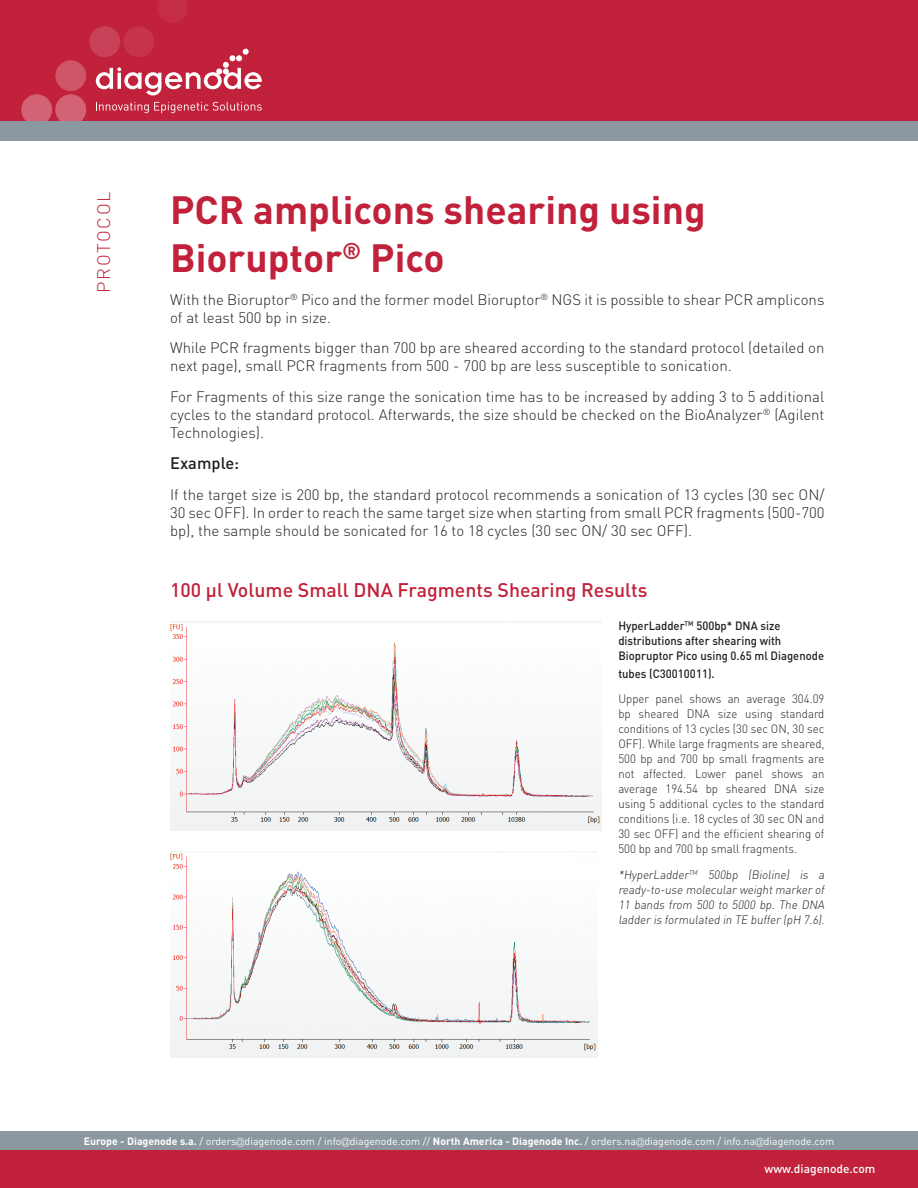
<style>
.page{position:relative;width:918px;height:1188px;background:#fff}
.page>*{position:absolute;margin:0;border:0;box-sizing:border-box;transform-origin:0 0}
.t1{font:700 39px/48px "DIN";color:#c1213a}
.t2{font:500 19.5px "DIN";color:#c1213a}
.t3{font:300 18px "DIN";letter-spacing:.1em;color:#c1213a}
.t4{font:500 16.5px "DIN";color:#231f20}
.t5{font:300 15px/18px "DIN";color:#231f20}
.t6{font:300 12px/15px "DIN";color:#231f20;text-align:justify;scale:.95 1}
.t7{font:500 12px/15px "DIN";color:#231f20;scale:.94 1}
.t8{font:500 12px "DIN";color:#fff}
.t9{font:10.5px "DIN";color:#fff}
.s1{font-weight:700}
.s2{font-family:"Gill Sans";font-weight:300}
</style>
<div class="page">
<div style="left:0;top:1131px;width:918px;height:20px;background:#8b98a0"></div>
<div style="left:0;top:0;width:918px;height:121px;background:#c1213a"></div>
<div style="left:55px;top:94px;width:31px;height:31px;background:#d36374;border-radius:50%"></div>
<div style="left:21px;top:94px;width:31px;height:31px;background:#d36374;border-radius:50%"></div>
<div style="left:55px;top:60px;width:31px;height:31px;background:#cf5568;border-radius:50%"></div>
<div style="left:89px;top:26px;width:31px;height:31px;background:#c94156;border-radius:50%"></div>
<div style="left:123px;top:26px;width:31px;height:31px;background:#c6344a;border-radius:50%"></div>
<svg style="left:158px;top:0;width:30px;height:23px"></svg>
<div style="left:0;top:121px;width:918px;height:20px;background:#8b98a0"></div>
<div style="left:0;top:1151px;width:918px;height:37px;background:#c1213a"></div>
<svg style="left:96px;top:49px;width:166px;height:46px"></svg>
<svg style="left:96px;top:102px;width:166px;height:11px"></svg>
<img style="left:170px;top:853px;width:427px;height:205px">
<img style="left:170px;top:622px;width:431px;height:208px">
<p class="t3" style="left:93px;top:293px;width:103px;rotate:-90deg">PROTOCOL</p>
<h1 class="t1" style="left:170px;top:184px;width:537px">PCR amplicons shearing using<br>Bioruptor<sup>®</sup> Pico</h1>
<p class="t5" style="left:170px;top:290px;width:656px">With the Bioruptor<sup>®</sup> Pico and the former model Bioruptor<sup>®</sup> NGS it is possible to shear PCR amplicons of at least 500 bp in size.</p>
<p class="t5" style="left:170px;top:339px;width:656px">While PCR fragments bigger than 700 bp are sheared according to the standard protocol (detailed on next page), small PCR fragments from 500 - 700 bp are less susceptible to sonication.</p>
<p class="t5" style="left:170px;top:388px;width:656px;text-align:justify">For Fragments of this size range the sonication time has to be increased by adding 3 to 5 additional cycles to the standard protocol. Afterwards, the size should be checked on the BioAnalyzer<sup>®</sup> (Agilent Technologies).</p>
<p class="t4" style="left:170px;top:452px;width:71px">Example:</p>
<p class="t5" style="left:170px;top:485px;width:656px;text-align:justify">If the target size is 200 bp, the standard protocol recommends a sonication of 13 cycles (30 sec ON/ 30 sec OFF). In order to reach the same target size when starting from small PCR fragments (500-700 bp), the sample should be sonicated for 16 to 18 cycles (30 sec ON/ 30 sec OFF).</p>
<h2 class="t2" style="left:170px;top:578px;width:479px">100 µl Volume Small DNA Fragments Shearing Results</h2>
<p class="t7" style="left:618px;top:617px;width:220px">HyperLadder<sup>TM</sup> 500bp* DNA size distributions after shearing with<br>Biopruptor Pico using 0.65 ml Diagenode</p>
<p class="t7" style="left:618px;top:665px;width:104px">tubes (C30010011).</p>
<p class="t6" style="left:618px;top:691px;width:218px">Upper panel shows an average 304.09 bp sheared DNA size using standard conditions of 13 cycles (30 sec ON, 30 sec OFF). While large fragments are sheared, 500 bp and 700 bp small fragments are not affected. Lower panel shows an average 194.54 bp sheared DNA size using 5 additional cycles to the standard conditions (i.e. 18 cycles of 30 sec ON and 30 sec OFF) and the efficient shearing of 500 bp and 700 bp small fragments.</p>
<p class="t6" style="left:618px;top:867px;width:221px">*HyperLadder<sup>TM</sup> 500bp (Bioline) is a ready-to-use molecular weight marker of 11 bands from 500 to 5000 bp. The DNA ladder is formulated in TE buffer (pH 7.6).</p>
<p class="t9" style="left:84px;top:1134px;width:752px"><span class="s1">Europe - Diagenode s.a.</span> / orders<span class="s2">@</span>diagenode.com / info<span class="s2">@</span>diagenode.com // <span class="s1">North America - Diagenode Inc.</span> / orders.na<span class="s2">@</span>diagenode.com / info.na<span class="s2">@</span>diagenode.com</p>
<p class="t8" style="left:764px;top:1161px;width:113px">www.diagenode.com</p>
</div>
